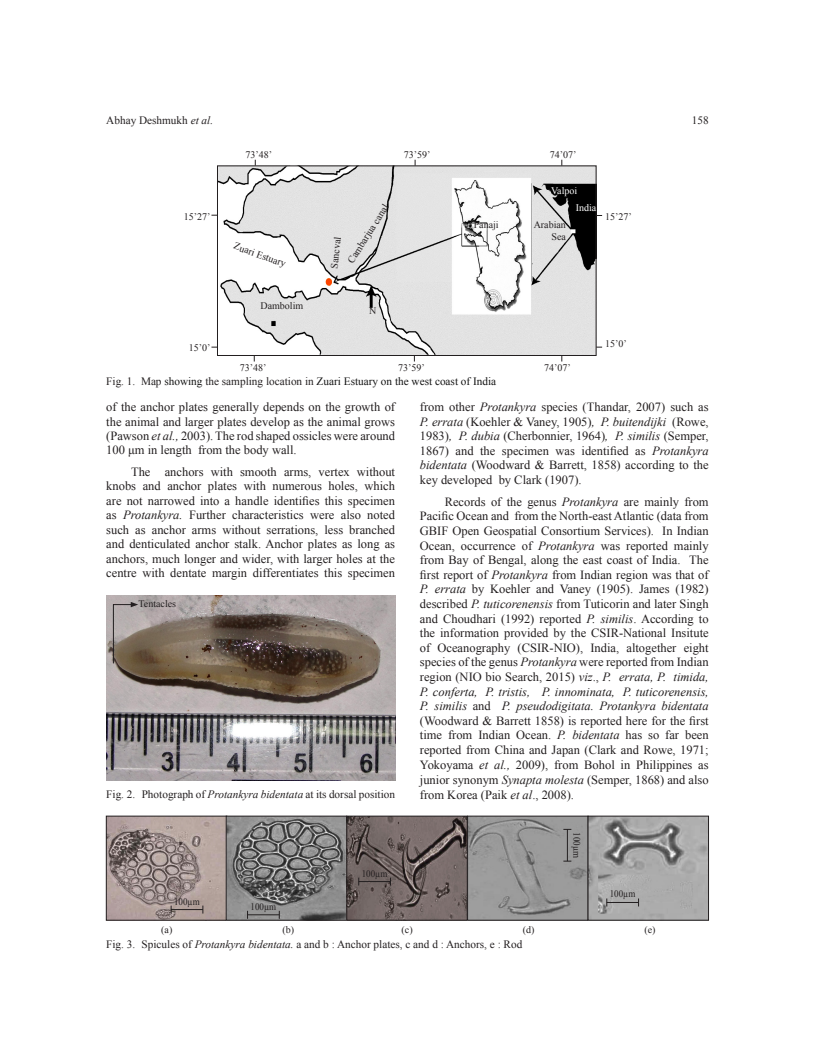
<style>
.page{position:relative;width:815px;height:1063px;background:#fff}
.page>*{position:absolute;margin:0;border:0;box-sizing:border-box;transform-origin:0 0}
.main_paragraph{font:12.5px/14.6px "Times New Roman";color:#231f20;text-align:justify}
.fig_1{font:11.25px "Times New Roman";color:#231f20}
.fig_1-2{font:11.25px "Times New Roman";color:#131313}
.authors___short_titl{font:11.25px "Times New Roman";color:#231f20}
.main_paragraph-2{font:10px/12px "Times New Roman";color:#231f20;text-align:right}
.main_paragraph-3{font:10px "Times New Roman";color:#231f20;scale:.9 1}
.main_paragraph-4{font:10px "Times New Roman";color:#fff}
.s1{font-style:italic}
.s2{color:#231f20}
</style>
<div class="page">
<img style="left:106px;top:596px;width:289px;height:184px">
<svg style="left:113px;top:602px;width:25px;height:62px;background:#93887f"></svg>
<img style="left:108px;top:818px;width:599px;height:100px">
<div style="left:106px;top:816px;width:121px;height:104px;border:1px solid #231f20"></div>
<div style="left:226px;top:816px;width:121px;height:104px;border:1px solid #231f20"></div>
<div style="left:347px;top:816px;width:120px;height:104px;border:1px solid #231f20"></div>
<div style="left:467px;top:816px;width:121px;height:104px;border:1px solid #231f20"></div>
<div style="left:588px;top:816px;width:121px;height:104px;border:1px solid #231f20"></div>
<hr style="left:171px;top:909px;width:32px;height:1px;background:#231f20">
<hr style="left:247px;top:915px;width:32px;height:1px;background:#231f20">
<hr style="left:359px;top:881px;width:32px;height:1px;background:#231f20">
<hr style="left:607px;top:902px;width:32px;height:1px;background:#231f20">
<hr style="left:567px;top:829px;width:1px;height:32px;background:#231f20">
<img style="left:219px;top:168px;width:375px;height:186px">
<div style="left:217px;top:166px;width:379px;height:190px;border:1px solid #231f20"></div>
<p class="authors___short_titl" style="left:106px;top:113px;width:108px">Abhay Deshmukh <span class="s1">et al.</span></p>
<p class="main_paragraph-2" style="left:184px;top:210px;width:28px">15’27’</p>
<p class="main_paragraph-2" style="left:245px;top:149px;width:28px">73’48’</p>
<p class="main_paragraph-2" style="left:404px;top:149px;width:28px">73’59’</p>
<p class="main_paragraph-2" style="left:550px;top:149px;width:28px">74’07’</p>
<p class="main_paragraph-2" style="left:236px;top:240px;width:56px;rotate:20deg">Zuari Estuary</p>
<p class="main_paragraph-2" style="left:345px;top:259px;width:69px;rotate:-57deg">Cambarjua canal</p>
<p class="main_paragraph-2" style="left:328px;top:268px;width:33px;rotate:-84deg">Sancval</p>
<p class="main_paragraph-2" style="left:474px;top:218px;width:26px">Panaji</p>
<p class="main_paragraph-4" style="left:551px;top:184px;width:28px">Valpoi</p>
<p class="main_paragraph-4" style="left:576px;top:201px;width:22px">India</p>
<p class="main_paragraph-2" style="left:534px;top:218px;width:34px">Arabian<br>Sea</p>
<p class="main_paragraph-2" style="left:605px;top:210px;width:28px">15’27’</p>
<p class="main_paragraph-2" style="left:189px;top:342px;width:23px">15’0’</p>
<p class="main_paragraph-2" style="left:261px;top:300px;width:44px">Dambolim</p>
<p class="main_paragraph-2" style="left:369px;top:305px;width:9px">N</p>
<p class="main_paragraph-2" style="left:240px;top:361px;width:28px">73’48’</p>
<p class="main_paragraph-2" style="left:398px;top:361px;width:28px">73’59’</p>
<p class="main_paragraph-2" style="left:544px;top:361px;width:28px">74’07’</p>
<p class="fig_1-2" style="left:106px;top:374px;width:391px"><span class="s2">Fig. 1. Map</span> showing <span class="s2">the sampling location in</span> Zuari Estuary on the west coast of India</p>
<p class="main_paragraph-2" style="left:605px;top:338px;width:23px">15’0’</p>
<p class="fig_1" style="left:692px;top:113px;width:18px">158</p>
<p class="main_paragraph" style="left:106px;top:399px;width:290px">of the anchor plates generally depends on the growth of the animal and larger plates develop as the animal grows (Pawson <span class="s1">et al.,</span> 2003). The rod shaped ossicles were around 100 μm in length from the body wall.</p>
<p class="main_paragraph" style="left:106px;top:464px;width:290px;text-indent:25px">The anchors with smooth arms, vertex without knobs and anchor plates with numerous holes, which are not narrowed into a handle identifies this specimen as <span class="s1">Protankyra.</span> Further characteristics were also noted such as anchor arms without serrations, less branched and denticulated anchor stalk. Anchor plates as long as anchors, much longer and wider, with larger holes at the centre with dentate margin differentiates this specimen</p>
<p class="main_paragraph-2" style="left:139px;top:598px;width:39px">Tentacles</p>
<p class="fig_1" style="left:106px;top:787px;width:290px">Fig. 2. Photograph of <span class="s1">Protankyra bidentata</span> at its dorsal position</p>
<p class="main_paragraph-3" style="left:174px;top:894px;width:30px">100µm</p>
<p class="main_paragraph-3" style="left:251px;top:900px;width:30px">100µm</p>
<p class="main_paragraph-3" style="left:362px;top:866px;width:30px">100µm</p>
<p class="main_paragraph" style="left:420px;top:399px;width:290px">from other <span class="s1">Protankyra</span> species (Thandar, 2007) such as <span class="s1">P. errata</span> (Koehler &amp; Vaney, 1905)<span class="s1">, P. buitendijki</span> (Rowe, 1983)<span class="s1">, P. dubia</span> (Cherbonnier, 1964)<span class="s1">, P. similis</span> (Semper, 1867) and the specimen was identified as <span class="s1">Protankyra bidentata</span> (Woodward &amp; Barrett, 1858) according to the key developed by Clark (1907).</p>
<p class="main_paragraph" style="left:420px;top:494px;width:290px;text-indent:25px">Records of the genus <span class="s1">Protankyra</span> are mainly from Pacific Ocean and from the North-east Atlantic (data from GBIF Open Geospatial Consortium Services). In Indian Ocean, occurrence of <span class="s1">Protankyra</span> was reported mainly from Bay of Bengal, along the east coast of India. The first report of <span class="s1">Protankyra</span> from Indian region was that of <span class="s1">P. errata</span> by Koehler and Vaney (1905). James (1982) described <span class="s1">P. tuticorenensis</span> from Tuticorin and later Singh and Choudhari (1992) reported <span class="s1">P. similis</span>. According to the information provided by the CSIR-National Insitute of Oceanography (CSIR-NIO), India, altogether eight species of the genus <span class="s1">Protankyra</span> were reported from Indian region (NIO bio Search, 2015) <span class="s1">viz</span>., <span class="s1">P. errata, P. timida, P. conferta, P. tristis, P. innominata, P. tuticorenensis, P. similis</span> and <span class="s1">P. pseudodigitata. Protankyra bidentata </span>(Woodward &amp; Barrett 1858) is reported here for the first time from Indian Ocean. <span class="s1">P. bidentata</span> has so far been reported from China and Japan (Clark and Rowe, 1971; Yokoyama <span class="s1">et al.,</span> 2009), from Bohol in Philippines as junior synonym <span class="s1">Synapta molesta</span> (Semper, 1868) and also from Korea (Paik <span class="s1">et al</span>., 2008).</p>
<p class="main_paragraph-3" style="left:584px;top:832px;width:30px;rotate:90deg">100µm</p>
<p class="main_paragraph-3" style="left:610px;top:887px;width:30px">100µm</p>
<p class="main_paragraph-2" style="left:161px;top:923px;width:13px">(a)</p>
<p class="main_paragraph-2" style="left:282px;top:923px;width:13px">(b)</p>
<p class="main_paragraph-2" style="left:402px;top:923px;width:13px">(c)</p>
<p class="main_paragraph-2" style="left:523px;top:923px;width:13px">(d)</p>
<p class="main_paragraph-2" style="left:644px;top:923px;width:13px">(e)</p>
<p class="fig_1" style="left:106px;top:937px;width:418px">Fig. 3. Spicules of <span class="s1">Protankyra bidentata.</span> a and b : Anchor plates, c and d : Anchors, e : Rod</p>
</div>
